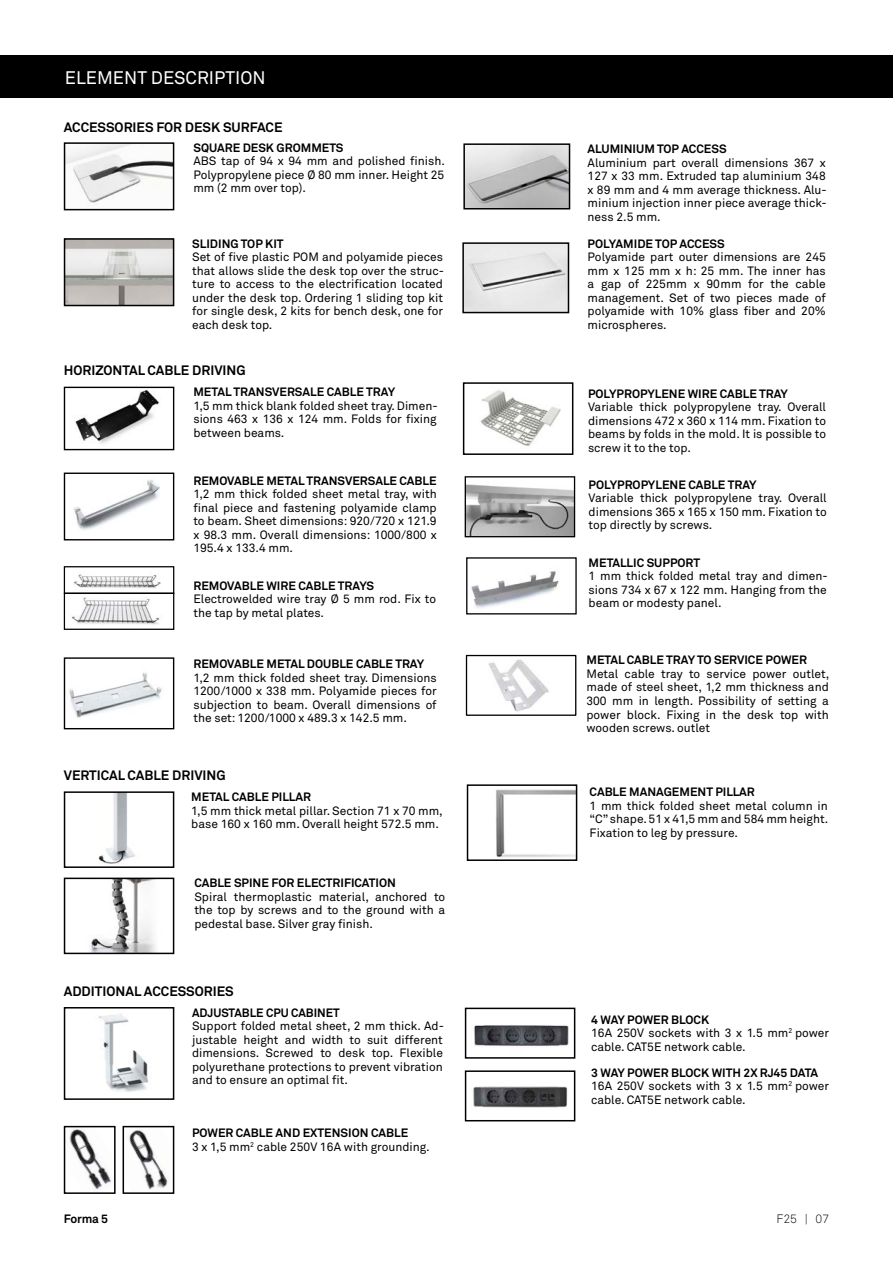
<style>
.page{position:relative;width:893px;height:1263px;background:#fff}
.page>*{position:absolute;margin:0;border:0;box-sizing:border-box;transform-origin:0 0}
.t1{font:18px "Akkurat";color:#fff}
.t2{font:700 13.5px "Akkurat";color:#000}
.t3{font:12px/13.5px "Akkurat";color:#000;text-align:justify}
.t4{font:700 12px "Akkurat";color:#000}
.t5{font:300 12px "Akkurat";color:#000}
.s1{font-weight:700}
</style>
<div class="page">
<div style="left:0;top:55px;width:893px;height:43px;background:#000"></div>
<img style="left:488px;top:659px;width:61px;height:53px">
<div style="left:466px;top:655px;width:110px;height:61px;border:1px solid #000"></div>
<img style="left:67px;top:145px;width:104px;height:60px">
<div style="left:64px;top:142px;width:110px;height:68px;border:2px solid #000"></div>
<img style="left:466px;top:146px;width:101px;height:60px">
<div style="left:463px;top:143px;width:107px;height:66px;border:2px solid #000"></div>
<img style="left:67px;top:241px;width:104px;height:62px">
<div style="left:64px;top:238px;width:110px;height:68px;border:2px solid #000"></div>
<img style="left:75px;top:390px;width:85px;height:54px">
<div style="left:64px;top:387px;width:110px;height:63px;border:1px solid #000"></div>
<img style="left:74px;top:480px;width:86px;height:50px">
<div style="left:64px;top:473px;width:110px;height:67px;border:1px solid #000"></div>
<img style="left:480px;top:390px;width:81px;height:56px">
<div style="left:463px;top:382px;width:110px;height:73px;border:2px solid #000"></div>
<img style="left:69px;top:672px;width:93px;height:46px">
<div style="left:64px;top:657px;width:110px;height:72px;border:1px solid #000"></div>
<img style="left:467px;top:484px;width:106px;height:51px">
<div style="left:465px;top:476px;width:110px;height:61px;border:1px solid #000"></div>
<img style="left:471px;top:571px;width:88px;height:37px">
<div style="left:466px;top:557px;width:111px;height:57px;border:1px solid #000"></div>
<img style="left:74px;top:574px;width:87px;height:15px">
<div style="left:64px;top:566px;width:110px;height:28px;border:1px solid #000"></div>
<img style="left:72px;top:597px;width:88px;height:28px">
<div style="left:64px;top:593px;width:110px;height:37px;border:1px solid #000"></div>
<img style="left:98px;top:794px;width:37px;height:70px">
<div style="left:64px;top:791px;width:110px;height:77px;border:2px solid #000"></div>
<img style="left:496px;top:789px;width:78px;height:69px">
<div style="left:467px;top:784px;width:110px;height:77px;border:2px solid #000"></div>
<img style="left:90px;top:881px;width:66px;height:70px">
<div style="left:64px;top:878px;width:110px;height:76px;border:2px solid #000"></div>
<img style="left:474px;top:1025px;width:95px;height:22px">
<div style="left:465px;top:1008px;width:110px;height:51px;border:2px solid #000"></div>
<img style="left:473px;top:1086px;width:95px;height:22px">
<div style="left:465px;top:1070px;width:110px;height:51px;border:2px solid #000"></div>
<img style="left:99px;top:1014px;width:49px;height:78px">
<div style="left:64px;top:1007px;width:110px;height:93px;border:2px solid #000"></div>
<img style="left:69px;top:1129px;width:42px;height:61px">
<div style="left:64px;top:1126px;width:52px;height:68px;border:2px solid #000"></div>
<img style="left:129px;top:1130px;width:39px;height:60px">
<div style="left:123px;top:1126px;width:51px;height:68px;border:2px solid #000"></div>
<img style="left:465px;top:245px;width:101px;height:65px">
<div style="left:462px;top:242px;width:107px;height:71px;border:2px solid #000"></div>
<h1 class="t1" style="left:65px;top:66px;width:202px">ELEMENT DESCRIPTION</h1>
<p class="t2" style="left:64px;top:119px;width:220px">ACCESSORIES FOR DESK SURFACE</p>
<p class="t4" style="left:193px;top:140px;width:152px">SQUARE DESK GROMMETS</p>
<p class="t3" style="left:193px;top:154px;width:253px">ABS tap of 94 x 94 mm and polished finish.<br>Polypropylene piece Ø 80 mm inner. Height 25 mm (2 mm over top).</p>
<p class="t4" style="left:192px;top:236px;width:93px">SLIDING TOP KIT</p>
<p class="t3" style="left:192px;top:250px;width:253px">Set of five plastic POM and polyamide pieces that allows slide the desk top over the struc&shy;ture to access to the electrification located under the desk top. Ordering 1 sliding top kit for single desk, 2 kits for bench desk, one for each desk top.</p>
<p class="t2" style="left:64px;top:362px;width:183px">HORIZONTAL CABLE DRIVING</p>
<p class="t4" style="left:193px;top:384px;width:203px">METAL TRANSVERSALE CABLE TRAY</p>
<p class="t3" style="left:193px;top:399px;width:246px">1,5 mm thick blank folded sheet tray. Dimen&shy;sions 463 x 136 x 124 mm. Folds for fixing between beams.</p>
<p class="t4" style="left:193px;top:473px;width:245px">REMOVABLE METAL TRANSVERSALE CABLE</p>
<p class="t3" style="left:193px;top:487px;width:245px">1,2 mm thick folded sheet metal tray, with final piece and fastening polyamide clamp to beam. Sheet dimensions: 920/720 x 121.9 x 98.3 mm. Overall dimensions: 1000/800 x 195.4 x 133.4 mm.</p>
<p class="t4" style="left:193px;top:578px;width:182px">REMOVABLE WIRE CABLE TRAYS</p>
<p class="t3" style="left:193px;top:592px;width:244px">Electrowelded wire tray Ø 5 mm rod. Fix to the tap by metal plates.</p>
<p class="t4" style="left:193px;top:657px;width:232px">REMOVABLE METAL DOUBLE CABLE TRAY</p>
<p class="t3" style="left:193px;top:671px;width:245px">1,2 mm thick folded sheet tray. Dimensions 1200/1000 x 338 mm. Polyamide pieces for subjection to beam. Overall dimensions of the set: 1200/1000 x 489.3 x 142.5 mm.</p>
<p class="t2" style="left:64px;top:767px;width:163px">VERTICAL CABLE DRIVING</p>
<p class="t4" style="left:191px;top:789px;width:121px">METAL CABLE PILLAR</p>
<p class="t3" style="left:191px;top:803px;width:253px">1,5 mm thick metal pillar. Section 71 x 70 mm, base 160 x 160 mm. Overall height 572.5 mm.</p>
<p class="t4" style="left:194px;top:875px;width:203px">CABLE SPINE FOR ELECTRIFICATION</p>
<p class="t3" style="left:194px;top:889px;width:252px">Spiral thermoplastic material, anchored to the top by screws and to the ground with a pedestal base. Silver gray finish.</p>
<p class="t2" style="left:64px;top:983px;width:171px">ADDITIONAL ACCESSORIES</p>
<p class="t4" style="left:192px;top:1005px;width:149px">ADJUSTABLE CPU CABINET</p>
<p class="t3" style="left:192px;top:1019px;width:253px">Support folded metal sheet, 2 mm thick. Ad&shy;justable height and width to suit different dimensions. Screwed to desk top. Flexible polyurethane protections to prevent vibration and to ensure an optimal fit.</p>
<p class="t3" style="left:192px;top:1126px;width:239px"><span class="s1">POWER CABLE AND EXTENSION CABLE<br></span>3 x 1,5 mm<sup>2</sup> cable 250V 16A with grounding.</p>
<p class="t4" style="left:588px;top:141px;width:140px">ALUMINIUM TOP ACCESS</p>
<p class="t3" style="left:588px;top:155px;width:241px">Aluminium part overall dimensions 367 x 127 x 33 mm. Extruded tap aluminium 348 x 89 mm and 4 mm average thickness. Alu&shy;minium injection inner piece average thick&shy;ness 2.5 mm.</p>
<p class="t4" style="left:588px;top:236px;width:139px">POLYAMIDE TOP ACCESS</p>
<p class="t3" style="left:588px;top:250px;width:240px">Polyamide part outer dimensions are 245 mm x 125 mm x h: 25 mm. The inner has a gap of 225mm x 90mm for the cable management. Set of two pieces made of polyamide with 10% glass fiber and 20% microspheres.</p>
<p class="t4" style="left:588px;top:386px;width:202px">POLYPROPYLENE WIRE CABLE TRAY</p>
<p class="t3" style="left:588px;top:400px;width:240px">Variable thick polypropylene tray. Overall dimensions 472 x 360 x 114 mm. Fixation to beams by folds in the mold. It is possible to screw it to the top.</p>
<p class="t4" style="left:589px;top:477px;width:170px">POLYPROPYLENE CABLE TRAY</p>
<p class="t3" style="left:589px;top:491px;width:240px">Variable thick polypropylene tray. Overall dimensions 365 x 165 x 150 mm. Fixation to top directly by screws.</p>
<p class="t4" style="left:589px;top:555px;width:113px">METALLIC SUPPORT</p>
<p class="t3" style="left:589px;top:569px;width:241px">1 mm thick folded metal tray and dimen&shy;sions 734 x 67 x 122 mm. Hanging from the beam or modesty panel.</p>
<p class="t4" style="left:586px;top:653px;width:222px">METAL CABLE TRAY TO SERVICE POWER</p>
<p class="t3" style="left:586px;top:667px;width:244px">Metal cable tray to service power outlet, made of steel sheet, 1,2 mm thickness and 300 mm in length. Possibility of setting a power block. Fixing in the desk top with wooden screws. outlet</p>
<p class="t4" style="left:590px;top:784px;width:167px">CABLE MANAGEMENT PILLAR</p>
<p class="t3" style="left:590px;top:798px;width:240px">1 mm thick folded sheet metal column in “C” shape. 51 x 41,5 mm and 584 mm height.<br>Fixation to leg by pressure.</p>
<p class="t3" style="left:591px;top:1012px;width:240px;text-align:left"><span class="s1">4 WAY POWER BLOCK<br></span>16A 250V sockets with 3 x 1.5 mm<sup>2</sup> power cable. CAT5E network cable.</p>
<p class="t3" style="left:591px;top:1065px;width:240px;text-align:left"><span class="s1">3 WAY POWER BLOCK WITH 2X RJ45 DATA<br></span>16A 250V sockets with 3 x 1.5 mm<sup>2</sup> power cable. CAT5E network cable.</p>
<p class="t4" style="left:64px;top:1211px;width:46px">Forma 5</p>
<p class="t5" style="left:776px;top:1211px;width:54px">F25 | 07</p>
</div>
